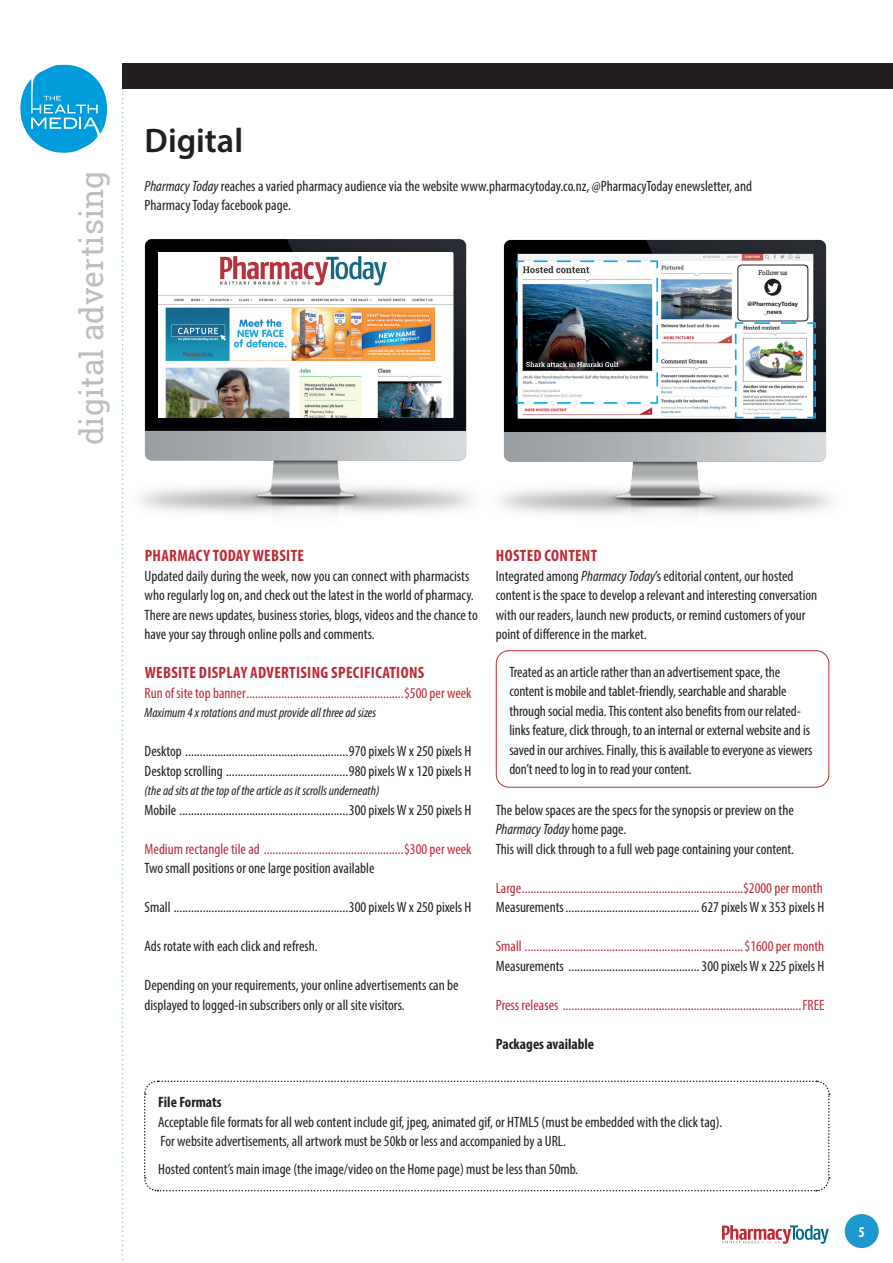
<style>
.page{position:relative;width:893px;height:1263px;background:#fff}
.page>*{position:absolute;margin:0;border:0;box-sizing:border-box;transform-origin:0 0}
.t1{font:600 34.2px "Myriad Pro";color:#231f20}
.t2{font:31.5px "Roboto Slab";color:#bcbdc0}
.t3{font:700 condensed 16.5px "Myriad Pro";letter-spacing:.02em;color:#bd2b36}
.t4{font:condensed 15px/19.5px "Myriad Pro";color:#231f20}
.t5{font:condensed 15px "Myriad Pro";color:#bd2b36}
.t6{font:700 condensed 15px "Myriad Pro";color:#231f20}
.t7{font:700 condensed 15px "Myriad Pro";color:#fff}
.t8{font:italic condensed 13.5px "Myriad Pro";color:#231f20}
.t9{font:7.05px "Rockwell Std";color:#231f20}
.t10{font:700 6px/8.2px "Helvetica Neue";color:#231f20;text-align:center}
.s1{font-style:italic}
</style>
<div class="page">
<svg style="left:122px;top:89px;width:2px;height:1172px"></svg>
<div style="left:122px;top:64px;width:770px;height:25px;background:#231f20"></div>
<div style="left:845px;top:1214px;width:34px;height:34px;background:#1c98ce;border-radius:50%"></div>
<svg style="left:722px;top:1225px;width:107px;height:19px"></svg>
<svg style="left:20px;top:65px;width:88px;height:88px"></svg>
<img style="left:141px;top:239px;width:331px;height:275px">
<svg style="left:144px;top:1080px;width:686px;height:112px"></svg>
<div style="left:496px;top:650px;width:333px;height:138px;border:1px solid #bd2b36;border-radius:13px"></div>
<img style="left:499px;top:239px;width:333px;height:276px">
<img style="left:516px;top:260px;width:143px;height:145px">
<img style="left:734px;top:321px;width:83px;height:98px">
<img style="left:159px;top:252px;width:294px;height:165px">
<div style="left:738px;top:265px;width:70px;height:56px;background:#fff;border-radius:4px"></div>
<div style="left:738px;top:265px;width:70px;height:56px;border:1px solid #231f20;border-radius:4px"></div>
<img style="left:764px;top:279px;width:17px;height:17px;border-radius:9px">
<h2 class="t2" style="left:70px;top:445px;width:276px;rotate:-90deg">digital advertising</h2>
<h1 class="t1" style="left:145px;top:119px;width:100px">Digital</h1>
<p class="t4" style="left:145px;top:176px;width:609px"><span class="s1">Pharmacy Today</span> reaches a varied pharmacy audience via the website www.pharmacytoday.co.nz, @PharmacyToday enewsletter, and<br>Pharmacy Today facebook page.</p>
<p class="t9" style="left:758px;top:268px;width:30px">Follow us</p>
<p class="t10" style="left:748px;top:299px;width:52px">@PharmacyToday _news</p>
<p class="t3" style="left:145px;top:545px;width:161px">PHARMACY TODAY WEBSITE</p>
<p class="t4" style="left:145px;top:566px;width:335px">Updated daily during the week, now you can connect with pharmacists who regularly log on, and check out the latest in the world of pharmacy.<br>There are news updates, business stories, blogs, videos and the chance to have your say through online polls and comments.</p>
<p class="t3" style="left:145px;top:662px;width:281px">WEBSITE DISPLAY ADVERTISING SPECIFICATIONS</p>
<p class="t5" style="left:145px;top:683px;width:328px">Run of site top banner......................................................$500 per week</p>
<p class="t8" style="left:145px;top:704px;width:233px">Maximum 4 x rotations and must provide all three ad sizes</p>
<p class="t4" style="left:145px;top:741px;width:328px">Desktop ........................................................970 pixels W x 250 pixels H<br>Desktop scrolling ..........................................980 pixels W x 120 pixels H</p>
<p class="t8" style="left:145px;top:782px;width:236px">(the ad sits at the top of the article as it scrolls underneath)</p>
<p class="t4" style="left:145px;top:800px;width:328px">Mobile ..........................................................300 pixels W x 250 pixels H</p>
<p class="t5" style="left:145px;top:839px;width:328px">Medium rectangle tile ad ................................................$300 per week</p>
<p class="t4" style="left:145px;top:858px;width:231px">Two small positions or one large position available</p>
<p class="t4" style="left:145px;top:897px;width:328px">Small ............................................................300 pixels W x 250 pixels H</p>
<p class="t4" style="left:145px;top:936px;width:175px">Ads rotate with each click and refresh.</p>
<p class="t4" style="left:145px;top:975px;width:316px">Depending on your requirements, your online advertisements can be displayed to logged-in subscribers only or all site visitors.</p>
<p class="t3" style="left:496px;top:545px;width:103px">HOSTED CONTENT</p>
<p class="t4" style="left:496px;top:566px;width:323px">Integrated among <span class="s1">Pharmacy Today</span>’s editorial content, our hosted content is the space to develop a relevant and interesting conversation with our readers, launch new products, or remind customers of your point of difference in the market.</p>
<p class="t4" style="left:509px;top:662px;width:305px">Treated as an article rather than an advertisement space, the content is mobile and tablet-friendly, searchable and sharable through social media. This content also benefits from our related&shy;links feature, click through, to an internal or external website and is saved in our archives. Finally, this is available to everyone as viewers don’t need to log in to read your content.</p>
<p class="t4" style="left:496px;top:800px;width:300px">The below spaces are the specs for the synopsis or preview on the<br><span class="s1">Pharmacy Today</span> home page.<br>This will click through to a full web page containing your content.</p>
<p class="t5" style="left:496px;top:878px;width:328px">Large............................................................................$2000 per month</p>
<p class="t4" style="left:496px;top:897px;width:330px">Measurements..............................................627 pixels W x 353 pixels H</p>
<p class="t5" style="left:496px;top:937px;width:330px">Small ...........................................................................$1600 per month</p>
<p class="t4" style="left:496px;top:956px;width:330px">Measurements .............................................300 pixels W x 225 pixels H</p>
<p class="t5" style="left:496px;top:995px;width:330px">Press releases ..................................................................................FREE</p>
<p class="t6" style="left:496px;top:1034px;width:100px">Packages available</p>
<p class="t6" style="left:158px;top:1093px;width:65px">File Formats</p>
<p class="t4" style="left:158px;top:1112px;width:566px">Acceptable file formats for all web content include gif, jpeg, animated gif, or HTML5 (must be embedded with the click tag).<br>For website advertisements, all artwork must be 50kb or less and accompanied by a URL.</p>
<p class="t4" style="left:158px;top:1159px;width:421px">Hosted content’s main image (the image/video on the Home page) must be less than 50mb.</p>
<p class="t7" style="left:858px;top:1223px;width:8px">5</p>
</div>
